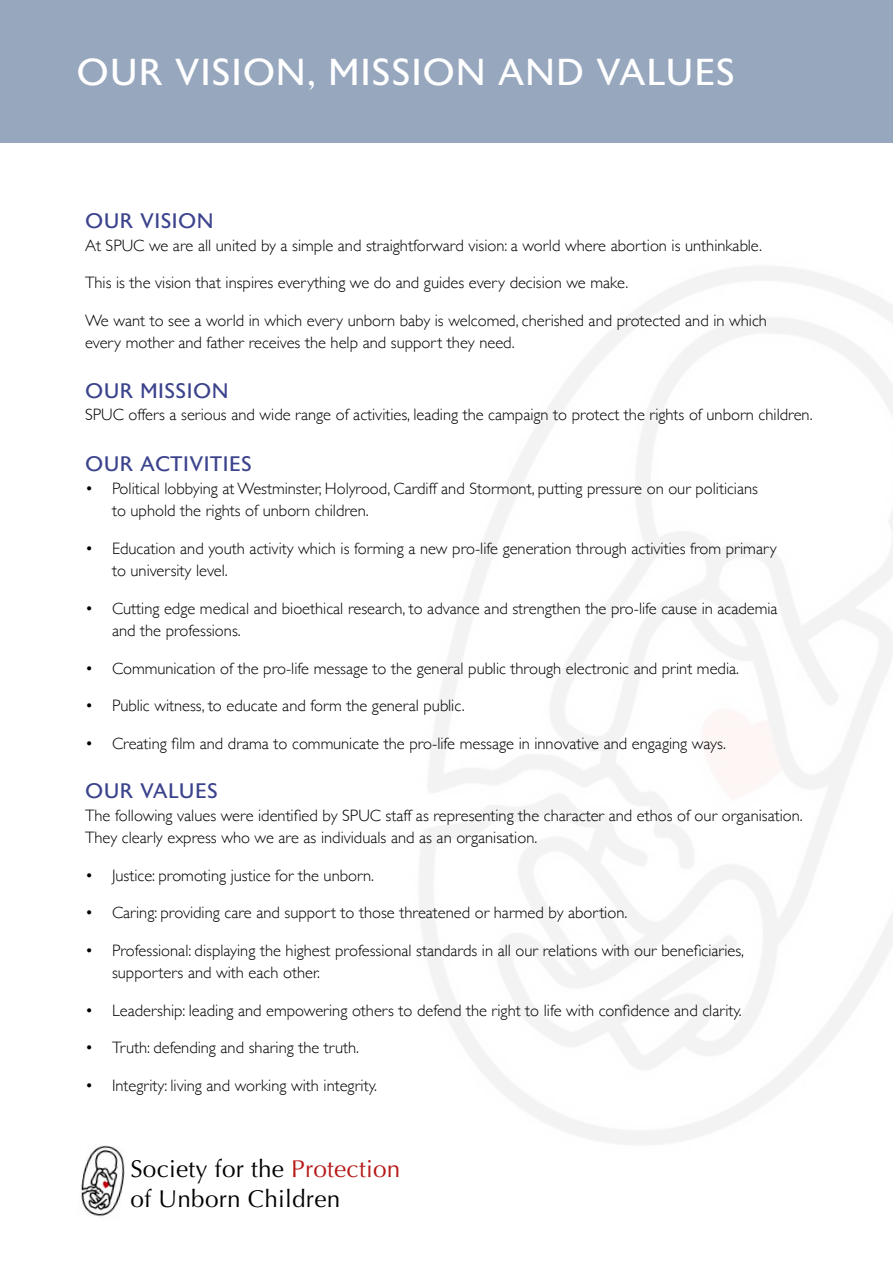
<style>
.page{position:relative;width:893px;height:1263px;background:#fff}
.page>*{position:absolute;margin:0;border:0;box-sizing:border-box;transform-origin:0 0}
.t1{font:37.5px "Astoria Sans";letter-spacing:.02em;color:#fff}
.t2{font:24.3px/29.2px "Optima";letter-spacing:.01em;color:#000}
.t3{font:21px "Astoria Sans";letter-spacing:.02em;color:#3c438d}
.t4{font:300 16.5px/22.5px "Gill Sans";color:#000}
.s1{color:#b61817}
</style>
<div class="page">
<div style="left:0;top:0;width:893px;height:142px;background:#97a7be"></div>
<img style="left:81px;top:1145px;width:44px;height:72px">
<h1 class="t1" style="left:77px;top:52px;width:660px">OUR VISION, MISSION AND VALUES</h1>
<p class="t3" style="left:85px;top:210px;width:130px">OUR VISION</p>
<p class="t4" style="left:85px;top:234px;width:679px">At SPUC we are all united by a simple and straightforward vision: a world where abortion is unthinkable.</p>
<p class="t4" style="left:85px;top:272px;width:545px">This is the vision that inspires everything we do and guides every decision we make.</p>
<p class="t4" style="left:85px;top:309px;width:683px">We want to see a world in which every unborn baby is welcomed, cherished and protected and in which every mother and father receives the help and support they need.</p>
<p class="t3" style="left:85px;top:379px;width:145px">OUR MISSION</p>
<p class="t4" style="left:85px;top:404px;width:729px">SPUC offers a serious and wide range of activities, leading the campaign to protect the rights of unborn children.</p>
<p class="t3" style="left:85px;top:453px;width:168px">OUR ACTIVITIES</p>
<p class="t4" style="left:112px;top:477px;width:647px;text-indent:-27px">• Political lobbying at Westminster, Holyrood, Cardiff and Stormont, putting pressure on our politicians to uphold the rights of unborn children.</p>
<p class="t4" style="left:112px;top:537px;width:666px;text-indent:-27px">• Education and youth activity which is forming a new pro-life generation through activities from primary to university level.</p>
<p class="t4" style="left:112px;top:597px;width:667px;text-indent:-27px">• Cutting edge medical and bioethical research, to advance and strengthen the pro-life cause in academia and the professions.</p>
<p class="t4" style="left:85px;top:657px;width:655px">• Communication of the pro-life message to the general public through electronic and print media.</p>
<p class="t4" style="left:85px;top:695px;width:381px">• Public witness, to educate and form the general public.</p>
<p class="t4" style="left:85px;top:732px;width:642px">• Creating film and drama to communicate the pro-life message in innovative and engaging ways.</p>
<p class="t3" style="left:85px;top:780px;width:134px">OUR VALUES</p>
<p class="t4" style="left:85px;top:804px;width:719px">The following values were identified by SPUC staff as representing the character and ethos of our organisation.<br>They clearly express who we are as individuals and as an organisation.</p>
<p class="t4" style="left:85px;top:864px;width:291px">• Justice: promoting justice for the unborn.</p>
<p class="t4" style="left:85px;top:902px;width:544px">• Caring: providing care and support to those threatened or harmed by abortion.</p>
<p class="t4" style="left:112px;top:939px;width:634px;text-indent:-27px">• Professional: displaying the highest professional standards in all our relations with our beneficiaries, supporters and with each other.</p>
<p class="t4" style="left:85px;top:999px;width:658px">• Leadership: leading and empowering others to defend the right to life with confidence and clarity.</p>
<p class="t4" style="left:85px;top:1037px;width:276px">• Truth: defending and sharing the truth.</p>
<p class="t4" style="left:85px;top:1074px;width:293px">• Integrity: living and working with integrity.</p>
<h2 class="t2" style="left:131px;top:1155px;width:271px">Society for the <span class="s1">Protection </span>of Unborn Children</h2>
</div>
